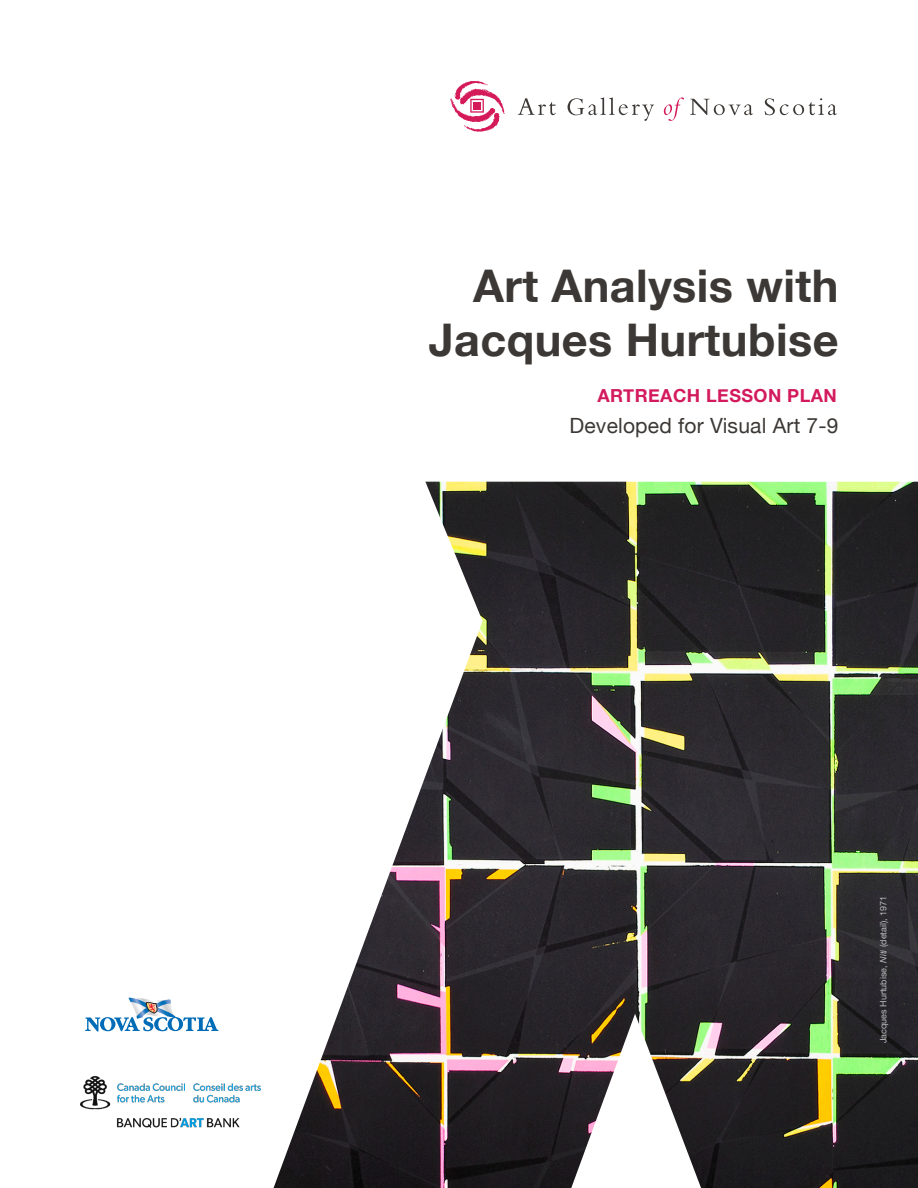
<style>
.page{position:relative;width:918px;height:1188px;background:#fff}
.page>*{position:absolute;margin:0;border:0;box-sizing:border-box;transform-origin:0 0}
.t1{font:700 45px/54px "Helvetica Neue";letter-spacing:.01em;color:#3c3835;text-align:right}
.t2{font:21px "Helvetica Neue";letter-spacing:.01em;color:#3c3835}
.t3{font:700 18px "Helvetica Neue";letter-spacing:.025em;color:#d31a5d}
.t4{font:9px "Helvetica Neue LT Std";color:#bcbdc0}
.s1{font-style:italic}
</style>
<div class="page">
<img style="left:274px;top:482px;width:644px;height:706px">
<svg style="left:664px;top:97px;width:20px;height:24px"></svg>
<svg style="left:518px;top:98px;width:38px;height:17px"></svg>
<svg style="left:568px;top:97px;width:86px;height:24px"></svg>
<svg style="left:690px;top:99px;width:63px;height:16px"></svg>
<svg style="left:765px;top:98px;width:72px;height:17px"></svg>
<svg style="left:450px;top:81px;width:55px;height:51px"></svg>
<div style="left:474px;top:102px;width:7px;height:7px;background:#d51a5a"></div>
<img style="left:81px;top:1076px;width:180px;height:52px">
<svg style="left:85px;top:998px;width:134px;height:34px"></svg>
<p class="t1" style="left:429px;top:260px;width:411px">Art Analysis with<br>Jacques Hurtubise</p>
<p class="t3" style="left:597px;top:381px;width:241px">ARTREACH LESSON PLAN</p>
<p class="t2" style="left:570px;top:413px;width:270px">Developed for Visual Art 7-9</p>
<p class="t4" style="left:878px;top:1043px;width:149px;rotate:-90deg">Jacques Hurtubise, <span class="s1">Niti</span> (detail), 1971</p>
</div>
